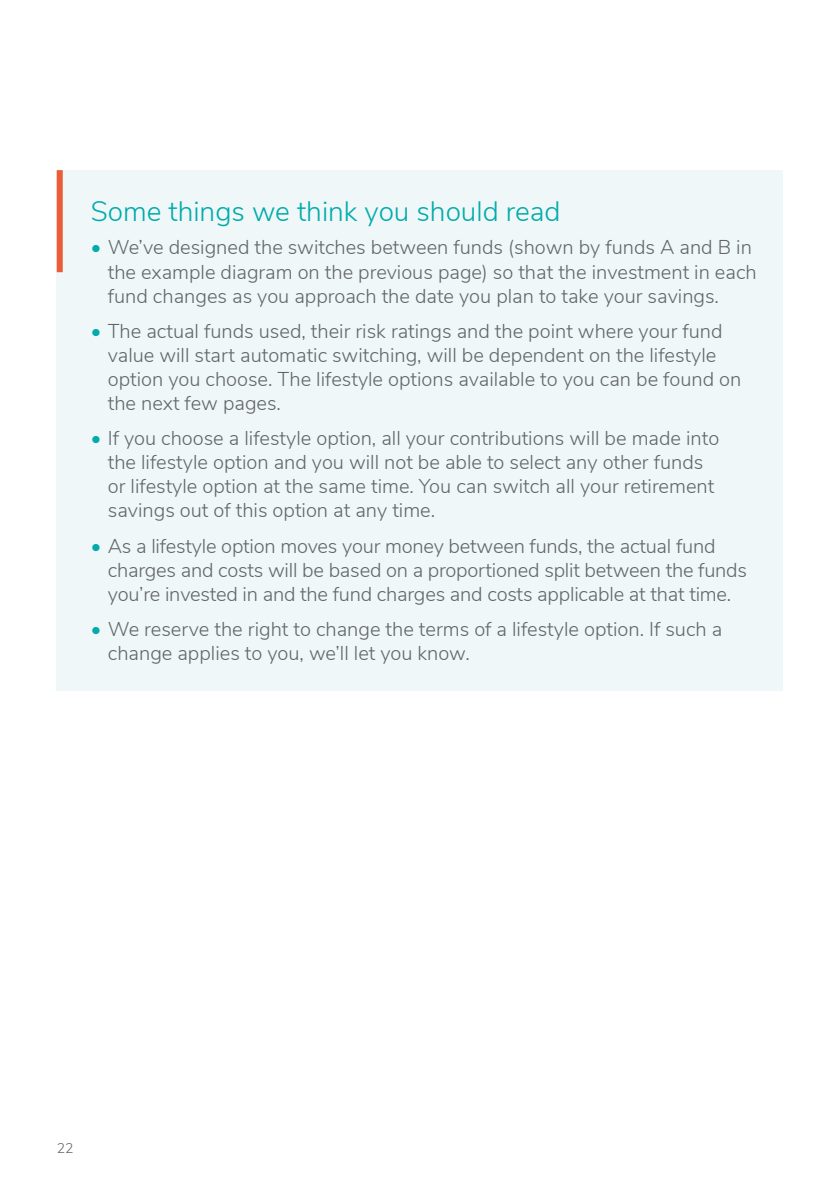
<style>
.page{position:relative;width:840px;height:1191px;background:#fff}
.page>*{position:absolute;margin:0;border:0;box-sizing:border-box;transform-origin:0 0}
.t1{font:300 28px "Nunito Sans";color:#00abaa}
.t2{font:300 20px/24px "Nunito Sans";color:#63656a}
.t3{font:300 14px "Nunito Sans";color:#63656a}
.s1{color:#00abaa}
</style>
<div class="page">
<div style="left:57px;top:170px;width:725px;height:520px;background:#eff7f8"></div>
<div style="left:57px;top:170px;width:6px;height:102px;background:#eb5c37"></div>
<h1 class="t1" style="left:91px;top:191px;width:471px">Some things we think you should read</h1>
<p class="t2" style="left:108px;top:234px;width:650px;text-indent:-17px"><span class="s1">•</span> We’ve designed the switches between funds (shown by funds A and B in the example diagram on the previous page) so that the investment in each fund changes as you approach the date you plan to take your savings.</p>
<p class="t2" style="left:108px;top:318px;width:634px;text-indent:-17px"><span class="s1">•</span> The actual funds used, their risk ratings and the point where your fund value will start automatic switching, will be dependent on the lifestyle option you choose. The lifestyle options available to you can be found on the next few pages.</p>
<p class="t2" style="left:108px;top:425px;width:612px;text-indent:-17px"><span class="s1">•</span> If you choose a lifestyle option, all your contributions will be made into the lifestyle option and you will not be able to select any other funds or lifestyle option at the same time. You can switch all your retirement savings out of this option at any time.</p>
<p class="t2" style="left:108px;top:532px;width:640px;text-indent:-17px"><span class="s1">•</span> As a lifestyle option moves your money between funds, the actual fund charges and costs will be based on a proportioned split between the funds you’re invested in and the fund charges and costs applicable at that time.</p>
<p class="t2" style="left:108px;top:616px;width:615px;text-indent:-17px"><span class="s1">•</span> We reserve the right to change the terms of a lifestyle option. If such a change applies to you, we’ll let you know.</p>
<p class="t3" style="left:57px;top:1137px;width:18px">22</p>
</div>
